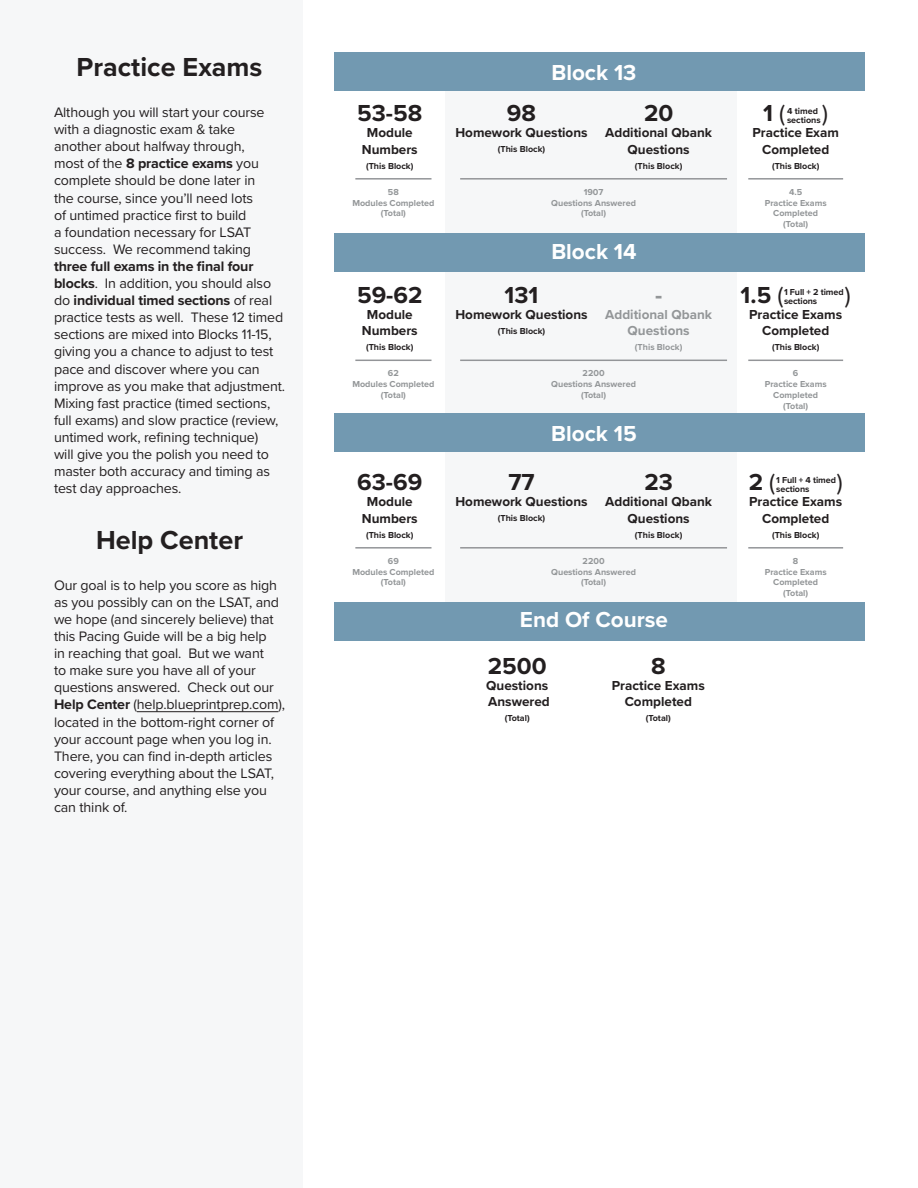
<style>
.page{position:relative;width:918px;height:1188px;background:#fff}
.page>*{position:absolute;margin:0;border:0;box-sizing:border-box;transform-origin:0 0}
.t1{font:700 27px "Proxima Nova";color:#231f20}
.t2{font:700 24px "Proxima Nova";color:#231f20}
.t3{font:24px "Proxima Nova";color:#231f20}
.t4{font:700 24px "Proxima Nova";color:#939698}
.t5{font:700 22.5px "Proxima Nova";color:#fff}
.t6{font:14.25px/17.1px "Proxima Nova";letter-spacing:-.01em;color:#231f20}
.t7{font:700 13.5px/16.2px "Proxima Nova";color:#231f20;text-align:center}
.t8{font:700 13.5px/16.2px "Proxima Nova";color:#939698;text-align:center}
.t9{font:700 9px/10.8px "Proxima Nova";color:#939698;text-align:center}
.t10{font:700 9px/9px "Proxima Nova";color:#231f20}
.s1{font-weight:700}
.s2{font-weight:400}
</style>
<div class="page">
<div style="left:446px;top:53px;width:291px;height:549px;background:#f2f3f4"></div>
<div style="left:334px;top:602px;width:530px;height:39px;background:#7299b1"></div>
<div style="left:334px;top:413px;width:530px;height:39px;background:#7299b1"></div>
<div style="left:334px;top:233px;width:530px;height:39px;background:#7299b1"></div>
<div style="left:334px;top:53px;width:530px;height:38px;background:#7299b1"></div>
<div style="left:0;top:0;width:302px;height:1188px;background:#f2f3f4"></div>
<hr style="left:137px;top:711px;width:141px;height:1px;background:#231f20">
<hr style="left:355px;top:178px;width:77px;height:2px;background:#939598">
<hr style="left:460px;top:178px;width:267px;height:2px;background:#939598">
<hr style="left:748px;top:178px;width:95px;height:2px;background:#939598">
<hr style="left:355px;top:360px;width:77px;height:1px;background:#939598">
<hr style="left:460px;top:360px;width:267px;height:1px;background:#939598">
<hr style="left:748px;top:360px;width:95px;height:1px;background:#939598">
<hr style="left:355px;top:547px;width:77px;height:2px;background:#939598">
<hr style="left:460px;top:547px;width:267px;height:2px;background:#939598">
<hr style="left:748px;top:547px;width:95px;height:2px;background:#939598">
<p class="t1" style="left:77px;top:47px;width:187px">Practice Exams</p>
<p class="t6" style="left:54px;top:103px;width:233px">Although you will start your course with a diagnostic exam &amp; take another about halfway through,<br>most of the <span class="s1">8 practice exams</span> you complete should be done later in<br>the course, since you’ll need lots<br>of untimed practice first to build<br>a foundation necessary for LSAT success. We recommend taking <span class="s1">three full exams in the final four blocks</span>. In addition, you should also do <span class="s1">individual timed sections</span> of real practice tests as well. These 12 timed sections are mixed into Blocks 11-15, giving you a chance to adjust to test pace and discover where you can improve as you make that adjustment.<br>Mixing fast practice (timed sections, full exams) and slow practice (review, untimed work, refining technique)<br>will give you the polish you need to master both accuracy and timing as test day approaches.</p>
<p class="t1" style="left:96px;top:519px;width:149px">Help Center</p>
<p class="t6" style="left:54px;top:576px;width:233px">Our goal is to help you score as high as you possibly can on the LSAT, and we hope (and sincerely believe) that this Pacing Guide will be a big help<br>in reaching that goal. But we want<br>to make sure you have all of your questions answered. Check out our <span class="s1">Help Center</span> (help.blueprintprep.com), located in the bottom-right corner of your account page when you log in.<br>There, you can find in-depth articles covering everything about the LSAT, your course, and anything else you can think of.</p>
<p class="t2" style="left:357px;top:95px;width:67px">53-58</p>
<p class="t7" style="left:367px;top:124px;width:47px">Module</p>
<p class="t7" style="left:362px;top:141px;width:57px">Numbers</p>
<p class="t10" style="left:366px;top:161px;width:49px">(This Block)</p>
<p class="t9" style="left:388px;top:186px;width:12px">58</p>
<p class="t9" style="left:352px;top:197px;width:84px">Modules Completed</p>
<p class="t9" style="left:381px;top:208px;width:27px">(Total)</p>
<p class="t2" style="left:357px;top:277px;width:67px">59-62</p>
<p class="t7" style="left:367px;top:306px;width:47px">Module</p>
<p class="t7" style="left:362px;top:322px;width:57px">Numbers</p>
<p class="t10" style="left:366px;top:342px;width:49px">(This Block)</p>
<p class="t9" style="left:388px;top:368px;width:12px">62</p>
<p class="t9" style="left:352px;top:379px;width:84px">Modules Completed</p>
<p class="t9" style="left:381px;top:389px;width:27px">(Total)</p>
<p class="t2" style="left:357px;top:464px;width:67px">63-69</p>
<p class="t7" style="left:367px;top:493px;width:47px">Module</p>
<p class="t7" style="left:362px;top:510px;width:57px">Numbers</p>
<p class="t10" style="left:366px;top:530px;width:49px">(This Block)</p>
<p class="t9" style="left:388px;top:555px;width:12px">69</p>
<p class="t9" style="left:352px;top:566px;width:84px">Modules Completed</p>
<p class="t9" style="left:381px;top:577px;width:27px">(Total)</p>
<p class="t5" style="left:551px;top:56px;width:87px">Block 13</p>
<p class="t2" style="left:507px;top:95px;width:31px">98</p>
<p class="t7" style="left:455px;top:124px;width:134px">Homework Questions</p>
<p class="t10" style="left:498px;top:145px;width:49px">(This Block)</p>
<p class="t2" style="left:644px;top:95px;width:31px">20</p>
<p class="t7" style="left:605px;top:124px;width:108px">Additional Qbank<br>Questions</p>
<p class="t10" style="left:635px;top:161px;width:49px">(This Block)</p>
<p class="t9" style="left:584px;top:186px;width:21px">1907</p>
<p class="t9" style="left:551px;top:197px;width:86px">Questions Answered</p>
<p class="t9" style="left:581px;top:208px;width:27px">(Total)</p>
<p class="t5" style="left:551px;top:235px;width:87px">Block 14</p>
<p class="t2" style="left:505px;top:277px;width:35px">131</p>
<p class="t7" style="left:455px;top:306px;width:134px">Homework Questions</p>
<p class="t10" style="left:498px;top:326px;width:49px">(This Block)</p>
<p class="t4" style="left:655px;top:277px;width:9px">-</p>
<p class="t8" style="left:605px;top:306px;width:108px">Additional Qbank<br>Questions</p>
<p class="t9" style="left:635px;top:341px;width:49px">(This Block)</p>
<p class="t9" style="left:583px;top:368px;width:23px">2200</p>
<p class="t9" style="left:551px;top:379px;width:86px">Questions Answered</p>
<p class="t9" style="left:581px;top:389px;width:27px">(Total)</p>
<p class="t5" style="left:551px;top:417px;width:87px">Block 15</p>
<p class="t2" style="left:508px;top:464px;width:28px">77</p>
<p class="t7" style="left:455px;top:493px;width:134px">Homework Questions</p>
<p class="t10" style="left:498px;top:514px;width:49px">(This Block)</p>
<p class="t2" style="left:644px;top:464px;width:30px">23</p>
<p class="t7" style="left:605px;top:493px;width:108px">Additional Qbank<br>Questions</p>
<p class="t10" style="left:635px;top:530px;width:49px">(This Block)</p>
<p class="t9" style="left:583px;top:555px;width:23px">2200</p>
<p class="t9" style="left:551px;top:566px;width:86px">Questions Answered</p>
<p class="t9" style="left:581px;top:577px;width:27px">(Total)</p>
<p class="t5" style="left:520px;top:603px;width:150px">End Of Course</p>
<p class="t2" style="left:488px;top:648px;width:60px">2500</p>
<p class="t7" style="left:486px;top:677px;width:64px">Questions</p>
<p class="t7" style="left:488px;top:693px;width:63px">Answered</p>
<p class="t10" style="left:505px;top:713px;width:27px">(Total)</p>
<p class="t2" style="left:651px;top:648px;width:16px">8</p>
<p class="t7" style="left:612px;top:677px;width:94px">Practice Exams</p>
<p class="t7" style="left:625px;top:693px;width:69px">Completed</p>
<p class="t10" style="left:646px;top:713px;width:27px">(Total)</p>
<p class="t2" style="left:763px;top:95px;width:23px">1 <span class="s2">(</span></p>
<p class="t3" style="left:822px;top:95px;width:7px">)</p>
<p class="t7" style="left:752px;top:124px;width:88px">Practice Exam<br>Completed</p>
<p class="t10" style="left:772px;top:161px;width:49px">(This Block)</p>
<p class="t10" style="left:787px;top:106px;width:35px">4 timed sections</p>
<p class="t9" style="left:789px;top:186px;width:15px">4.5</p>
<p class="t9" style="left:765px;top:197px;width:63px">Practice Exams<br>Completed</p>
<p class="t9" style="left:783px;top:219px;width:27px">(Total)</p>
<p class="t2" style="left:741px;top:277px;width:44px">1.5 <span class="s2">(</span></p>
<p class="t3" style="left:845px;top:277px;width:7px">)</p>
<p class="t7" style="left:749px;top:306px;width:94px">Practice Exams<br>Completed</p>
<p class="t10" style="left:772px;top:342px;width:49px">(This Block)</p>
<p class="t10" style="left:784px;top:288px;width:61px">1 Full + 2 timed sections</p>
<p class="t9" style="left:793px;top:368px;width:7px">6</p>
<p class="t9" style="left:765px;top:379px;width:63px">Practice Exams<br>Completed</p>
<p class="t9" style="left:783px;top:400px;width:27px">(Total)</p>
<p class="t2" style="left:749px;top:464px;width:28px">2 <span class="s2">(</span></p>
<p class="t3" style="left:837px;top:464px;width:7px">)</p>
<p class="t7" style="left:749px;top:493px;width:94px">Practice Exams<br>Completed</p>
<p class="t10" style="left:772px;top:530px;width:49px">(This Block)</p>
<p class="t10" style="left:776px;top:475px;width:61px">1 Full + 4 timed sections</p>
<p class="t9" style="left:793px;top:555px;width:7px">8</p>
<p class="t9" style="left:765px;top:566px;width:63px">Practice Exams<br>Completed</p>
<p class="t9" style="left:783px;top:588px;width:27px">(Total)</p>
</div>
